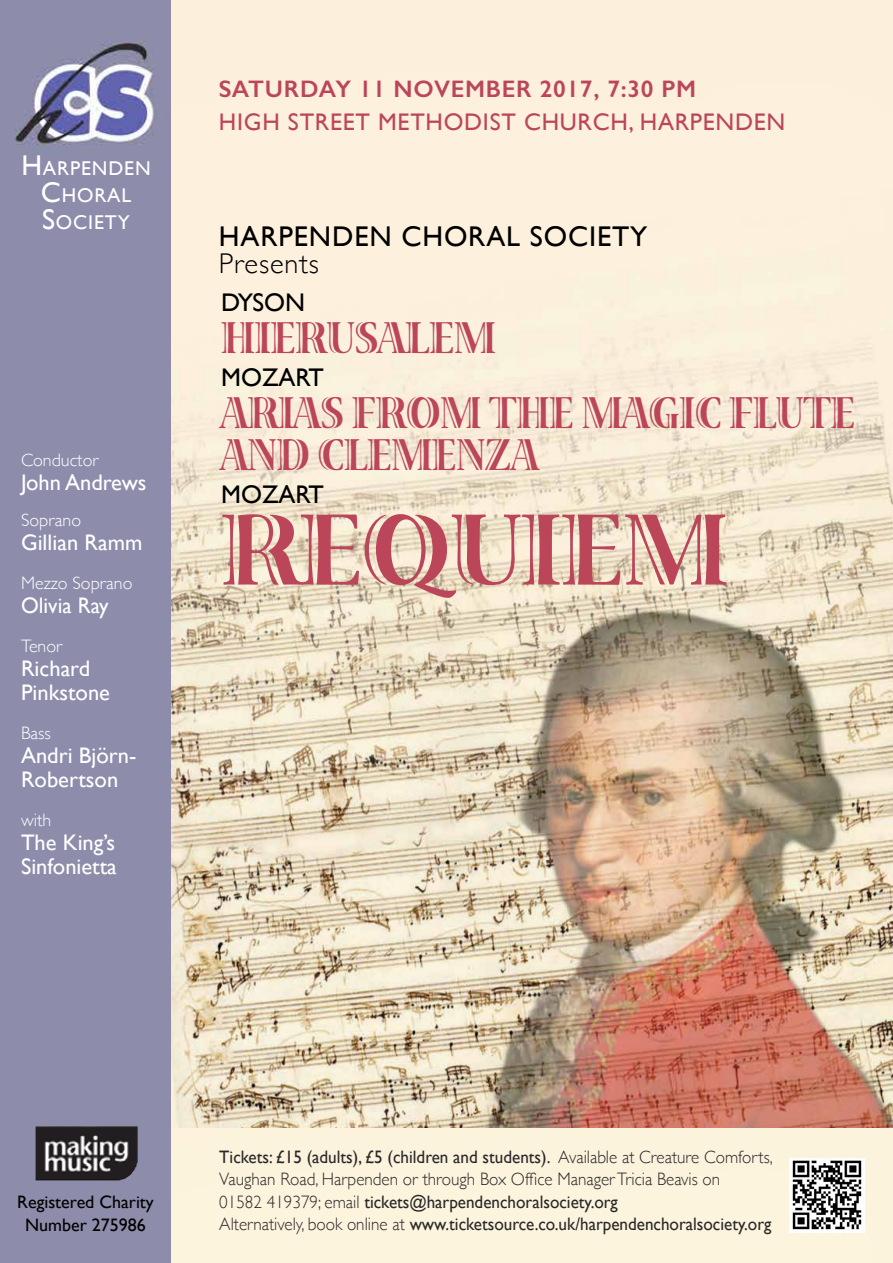
<style>
.page{position:relative;width:893px;height:1263px;background:#fff}
.page>*{position:absolute;margin:0;border:0;box-sizing:border-box;transform-origin:0 0}
.t1{font:102px "Viva MM 700 600";color:#bb465a}
.t2{font:45px/42px "Viva MM 700 600";color:#bb465a;scale:.88 1}
.t3{font:45px "Viva MM 700 600";color:#bb465a;scale:.9 1}
.t4{font:28.5px "Gill Sans";letter-spacing:.03em;color:#000}
.t5{font:300 28.5px "Gill Sans";letter-spacing:.03em;color:#000}
.t6{font:25.5px "Gill Sans";color:#000}
.t7{font:24px "Gill Sans";letter-spacing:.03em;color:#bb465a}
.t8{font:600 24px "Gill Sans";letter-spacing:.03em;color:#bb465a}
.t9{font:22.5px/24px "Gill Sans";color:#fff}
.t10{font:22.5px "Gill Sans";color:#fff;scale:.96 1}
.t11{font:19.95px/27px "Gill Sans";letter-spacing:.045em;color:#fff;text-align:center}
.t12{font:300 18px/22.5px "Gill Sans";color:#292829;scale:.95 1}
.t13{font:300 18px "Gill Sans";color:#fff}
.t14{font:18px/22.5px "Gill Sans";color:#000;text-align:center}
.s1{font-size:28.5px}
.s2{font-weight:400}
</style>
<div class="page">
<img style="left:0;top:0;width:893px;height:1263px">
<img style="left:36px;top:1126px;width:102px;height:54px">
<div style="left:171px;top:1128px;width:722px;height:135px;background:#fdf4de"></div>
<img style="left:790px;top:1158px;width:75px;height:74px">
<p class="t11" style="left:21px;top:155px;width:131px"><span class="s1">H</span>ARPENDEN<br><span class="s1">C</span>HORAL<br><span class="s1">S</span>OCIETY</p>
<p class="t13" style="left:21px;top:445px;width:79px">Conductor</p>
<p class="t9" style="left:21px;top:470px;width:127px">John Andrews</p>
<p class="t13" style="left:21px;top:505px;width:62px">Soprano</p>
<p class="t9" style="left:21px;top:530px;width:123px">Gillian Ramm</p>
<p class="t13" style="left:21px;top:568px;width:113px">Mezzo Soprano</p>
<p class="t10" style="left:21px;top:592px;width:93px">Olivia Ray</p>
<p class="t13" style="left:21px;top:631px;width:43px">Tenor</p>
<p class="t9" style="left:21px;top:656px;width:91px">Richard<br>Pinkstone</p>
<p class="t13" style="left:21px;top:718px;width:31px">Bass</p>
<p class="t9" style="left:21px;top:743px;width:117px">Andri Björn-<br>Robertson</p>
<p class="t13" style="left:21px;top:805px;width:32px">with</p>
<p class="t9" style="left:21px;top:830px;width:97px">The King’s<br>Sinfonietta</p>
<h3 class="t8" style="left:219px;top:75px;width:479px">SATURDAY 11 NOVEMBER 2017, 7:30 PM</h3>
<h3 class="t7" style="left:219px;top:108px;width:568px">HIGH STREET METHODIST CHURCH, HARPENDEN</h3>
<h3 class="t4" style="left:219px;top:220px;width:430px">HARPENDEN CHORAL SOCIETY</h3>
<h3 class="t5" style="left:219px;top:242px;width:102px">Presents</h3>
<h3 class="t6" style="left:221px;top:288px;width:86px">DYSON</h3>
<h2 class="t3" style="left:221px;top:315px;width:307px">HIERUSALEM</h2>
<h3 class="t6" style="left:221px;top:363px;width:104px">MOZART</h3>
<h2 class="t2" style="left:221px;top:393px;width:722px">ARIAS FROM THE MAGIC FLUTE<br>AND CLEMENZA</h2>
<h3 class="t6" style="left:221px;top:480px;width:104px">MOZART</h3>
<h1 class="t1" style="left:221px;top:498px;width:509px">REQUIEM</h1>
<p class="t14" style="left:17px;top:1191px;width:138px">Registered Charity<br>Number 275986</p>
<p class="t12" style="left:219px;top:1145px;width:584px"><span class="s2">Tickets: £15 (adults), £5 (children and students).</span> Available at Creature Comforts, Vaughan Road, Harpenden or through Box Office Manager Tricia Beavis on<br>01582 419379; email <span class="s2">tickets@harpendenchoralsociety.org<br></span>Alternatively, book online at <span class="s2">www.ticketsource.co.uk/harpendenchoralsociety.org</span></p>
</div>
